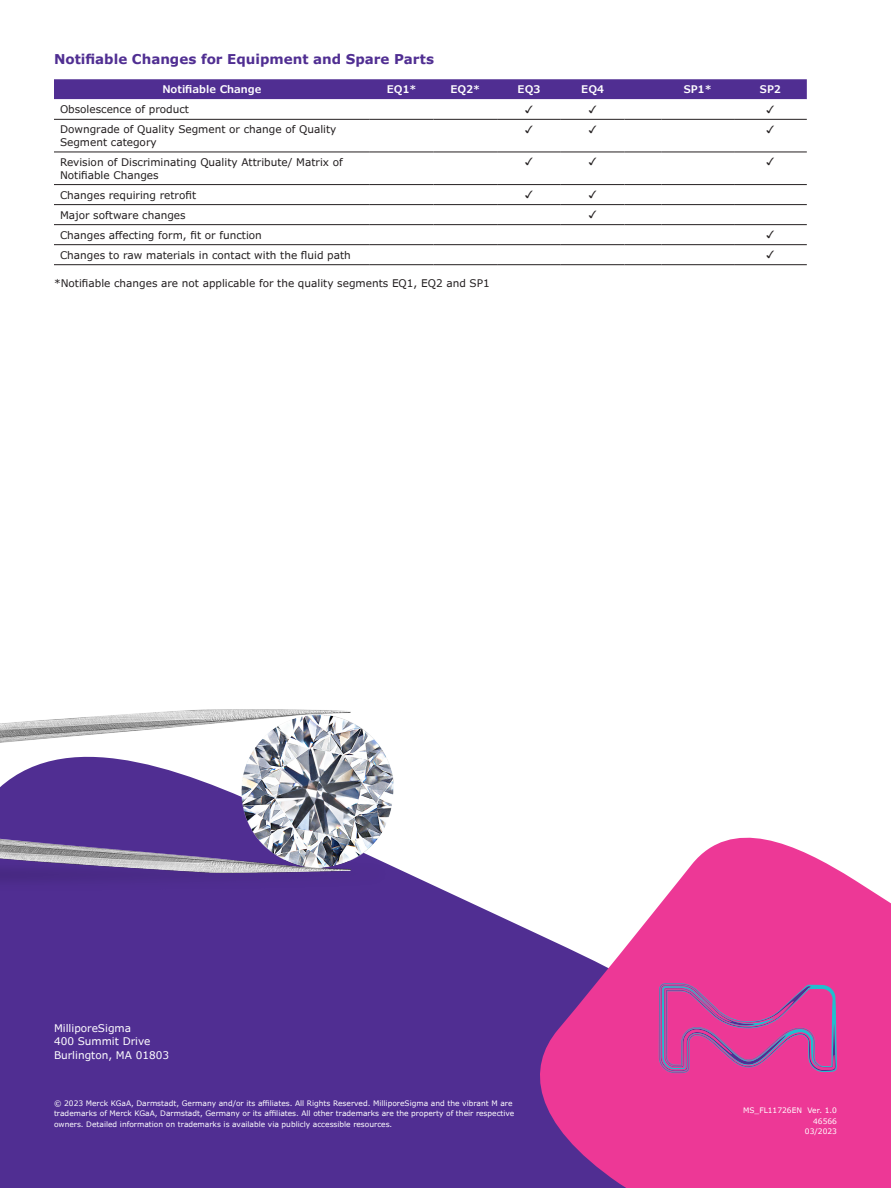
<style>
.page{position:relative;width:891px;height:1188px;background:#fff}
.page>*{position:absolute;margin:0;border:0;box-sizing:border-box;transform-origin:0 0}
.Table_Title_9_11{font:700 13.5px "Verdana Pro";color:#502e92}
.Body_Copy_9_11{font:10.5px "Verdana Pro";color:#231f20}
.Table_Body_7_9{font:10.5px/12.6px "Verdana Pro";color:#231f20}
.Caption_7_9{font:10.5px "Verdana Pro";color:#231f20}
.Contact_7_9{font:10.5px/13.5px "Verdana Pro";color:#fff}
.Table_Head_7_9{font:600 10.5px "Verdana Pro";color:#fff}
.Table_Subhead_7_9{font:600 10.5px "Verdana Pro";color:#fff}
.Body_Copy_9_11-2{font:10.5px "Arial Unicode MS";color:#231f20}
.Legal_5_6{font:7.5px/10.5px "Verdana Pro";color:#fff}
</style>
<div class="page">
<div style="left:0;top:884px;width:527px;height:304px;background:#502e92"></div>
<svg style="left:527px;top:837px;width:364px;height:351px;fill:#ed3896"></svg>
<img style="left:0;top:709px;width:430px;height:218px">
<svg style="left:659px;top:983px;width:178px;height:90px;background:#cf459b"></svg>
<div style="left:54px;top:79px;width:753px;height:20px;background:#502e92"></div>
<svg style="left:54px;top:99px;width:753px;height:147px"></svg>
<hr style="left:54px;top:119px;width:316px;height:1px;background:#231f20">
<hr style="left:370px;top:119px;width:63px;height:1px;background:#231f20">
<hr style="left:54px;top:152px;width:316px;height:1px;background:#231f20">
<hr style="left:370px;top:152px;width:63px;height:1px;background:#231f20">
<hr style="left:433px;top:152px;width:64px;height:1px;background:#231f20">
<hr style="left:54px;top:184px;width:316px;height:1px;background:#231f20">
<hr style="left:370px;top:184px;width:63px;height:1px;background:#231f20">
<hr style="left:433px;top:184px;width:64px;height:1px;background:#231f20">
<hr style="left:497px;top:184px;width:64px;height:1px;background:#231f20">
<hr style="left:561px;top:184px;width:63px;height:1px;background:#231f20">
<hr style="left:624px;top:184px;width:37px;height:1px;background:#231f20">
<hr style="left:661px;top:184px;width:73px;height:1px;background:#231f20">
<hr style="left:734px;top:184px;width:73px;height:1px;background:#231f20">
<hr style="left:54px;top:204px;width:316px;height:1px;background:#231f20">
<hr style="left:370px;top:204px;width:63px;height:1px;background:#231f20">
<hr style="left:433px;top:204px;width:64px;height:1px;background:#231f20">
<hr style="left:497px;top:204px;width:64px;height:1px;background:#231f20">
<hr style="left:561px;top:204px;width:63px;height:1px;background:#231f20">
<hr style="left:624px;top:204px;width:37px;height:1px;background:#231f20">
<hr style="left:661px;top:204px;width:73px;height:1px;background:#231f20">
<hr style="left:734px;top:204px;width:73px;height:1px;background:#231f20">
<hr style="left:54px;top:224px;width:316px;height:1px;background:#231f20">
<hr style="left:370px;top:224px;width:63px;height:1px;background:#231f20">
<hr style="left:433px;top:224px;width:64px;height:1px;background:#231f20">
<hr style="left:497px;top:224px;width:64px;height:1px;background:#231f20">
<hr style="left:561px;top:224px;width:63px;height:1px;background:#231f20">
<hr style="left:624px;top:224px;width:37px;height:1px;background:#231f20">
<hr style="left:661px;top:224px;width:73px;height:1px;background:#231f20">
<hr style="left:734px;top:224px;width:73px;height:1px;background:#231f20">
<hr style="left:54px;top:244px;width:316px;height:1px;background:#231f20">
<hr style="left:370px;top:244px;width:63px;height:1px;background:#231f20">
<hr style="left:433px;top:244px;width:64px;height:1px;background:#231f20">
<hr style="left:497px;top:244px;width:64px;height:1px;background:#231f20">
<hr style="left:561px;top:244px;width:63px;height:1px;background:#231f20">
<hr style="left:624px;top:244px;width:37px;height:1px;background:#231f20">
<hr style="left:661px;top:244px;width:73px;height:1px;background:#231f20">
<hr style="left:734px;top:244px;width:73px;height:1px;background:#231f20">
<hr style="left:54px;top:264px;width:316px;height:1px;background:#231f20">
<hr style="left:370px;top:264px;width:63px;height:1px;background:#231f20">
<hr style="left:433px;top:264px;width:64px;height:1px;background:#231f20">
<hr style="left:497px;top:264px;width:64px;height:1px;background:#231f20">
<hr style="left:561px;top:264px;width:63px;height:1px;background:#231f20">
<hr style="left:624px;top:264px;width:37px;height:1px;background:#231f20">
<hr style="left:661px;top:264px;width:73px;height:1px;background:#231f20">
<hr style="left:734px;top:264px;width:73px;height:1px;background:#231f20">
<hr style="left:433px;top:119px;width:64px;height:1px;background:#231f20">
<hr style="left:497px;top:119px;width:64px;height:1px;background:#231f20">
<hr style="left:497px;top:152px;width:64px;height:1px;background:#231f20">
<hr style="left:561px;top:119px;width:63px;height:1px;background:#231f20">
<hr style="left:561px;top:152px;width:63px;height:1px;background:#231f20">
<hr style="left:624px;top:119px;width:37px;height:1px;background:#231f20">
<hr style="left:624px;top:152px;width:37px;height:1px;background:#231f20">
<hr style="left:661px;top:119px;width:73px;height:1px;background:#231f20">
<hr style="left:661px;top:152px;width:73px;height:1px;background:#231f20">
<hr style="left:734px;top:119px;width:73px;height:1px;background:#231f20">
<hr style="left:734px;top:152px;width:73px;height:1px;background:#231f20">
<p class="Table_Title_9_11" style="left:54px;top:51px;width:382px">Notifiable Changes for Equipment and Spare Parts</p>
<p class="Table_Subhead_7_9" style="left:162px;top:83px;width:101px">Notifiable Change</p>
<p class="Table_Head_7_9" style="left:387px;top:83px;width:31px">EQ1*</p>
<p class="Table_Head_7_9" style="left:450px;top:83px;width:31px">EQ2*</p>
<p class="Table_Head_7_9" style="left:518px;top:83px;width:24px">EQ3</p>
<p class="Table_Head_7_9" style="left:581px;top:83px;width:24px">EQ4</p>
<p class="Table_Head_7_9" style="left:684px;top:83px;width:29px">SP1*</p>
<p class="Table_Head_7_9" style="left:760px;top:83px;width:23px">SP2</p>
<p class="Body_Copy_9_11" style="left:60px;top:103px;width:131px">Obsolescence of product</p>
<p class="Body_Copy_9_11-2" style="left:525px;top:101px;width:9px">✓</p>
<p class="Body_Copy_9_11-2" style="left:589px;top:101px;width:9px">✓</p>
<p class="Body_Copy_9_11-2" style="left:766px;top:101px;width:9px">✓</p>
<p class="Table_Body_7_9" style="left:60px;top:123px;width:278px">Downgrade of Quality Segment or change of Quality<br>Segment category</p>
<p class="Body_Copy_9_11-2" style="left:525px;top:122px;width:9px">✓</p>
<p class="Body_Copy_9_11-2" style="left:589px;top:122px;width:9px">✓</p>
<p class="Body_Copy_9_11-2" style="left:766px;top:122px;width:9px">✓</p>
<p class="Table_Body_7_9" style="left:60px;top:156px;width:284px">Revision of Discriminating Quality Attribute/ Matrix of<br>Notifiable Changes</p>
<p class="Body_Copy_9_11-2" style="left:525px;top:154px;width:9px">✓</p>
<p class="Body_Copy_9_11-2" style="left:589px;top:154px;width:9px">✓</p>
<p class="Body_Copy_9_11-2" style="left:766px;top:154px;width:9px">✓</p>
<p class="Body_Copy_9_11" style="left:60px;top:188px;width:138px">Changes requiring retrofit</p>
<p class="Body_Copy_9_11-2" style="left:525px;top:187px;width:9px">✓</p>
<p class="Body_Copy_9_11-2" style="left:589px;top:187px;width:9px">✓</p>
<p class="Body_Copy_9_11" style="left:60px;top:208px;width:127px">Major software changes</p>
<p class="Body_Copy_9_11-2" style="left:589px;top:207px;width:9px">✓</p>
<p class="Body_Copy_9_11" style="left:60px;top:228px;width:203px">Changes affecting form, fit or function</p>
<p class="Body_Copy_9_11-2" style="left:766px;top:227px;width:9px">✓</p>
<p class="Body_Copy_9_11" style="left:60px;top:248px;width:292px">Changes to raw materials in contact with the fluid path</p>
<p class="Body_Copy_9_11-2" style="left:766px;top:247px;width:9px">✓</p>
<p class="Caption_7_9" style="left:54px;top:276px;width:437px">*Notifiable changes are not applicable for the quality segments EQ1, EQ2 and SP1</p>
<p class="Contact_7_9" style="left:54px;top:1021px;width:98px">MilliporeSigma<br>400 Summit Drive</p>
<p class="Contact_7_9" style="left:54px;top:1048px;width:117px">Burlington, MA 01803</p>
<p class="Legal_5_6" style="left:54px;top:1098px;width:462px">© 2023 Merck KGaA, Darmstadt, Germany and/or its affiliates. All Rights Reserved. MilliporeSigma and the vibrant M are trademarks of Merck KGaA, Darmstadt, Germany or its affiliates. All other trademarks are the property of their respective owners. Detailed information on trademarks is available via publicly accessible resources.</p>
<p class="Legal_5_6" style="left:743px;top:1105px;width:95px">MS_FL11726EN Ver. 1.0</p>
<p class="Legal_5_6" style="left:813px;top:1116px;width:25px">46566</p>
<p class="Legal_5_6" style="left:805px;top:1126px;width:34px">03/2023</p>
</div>
